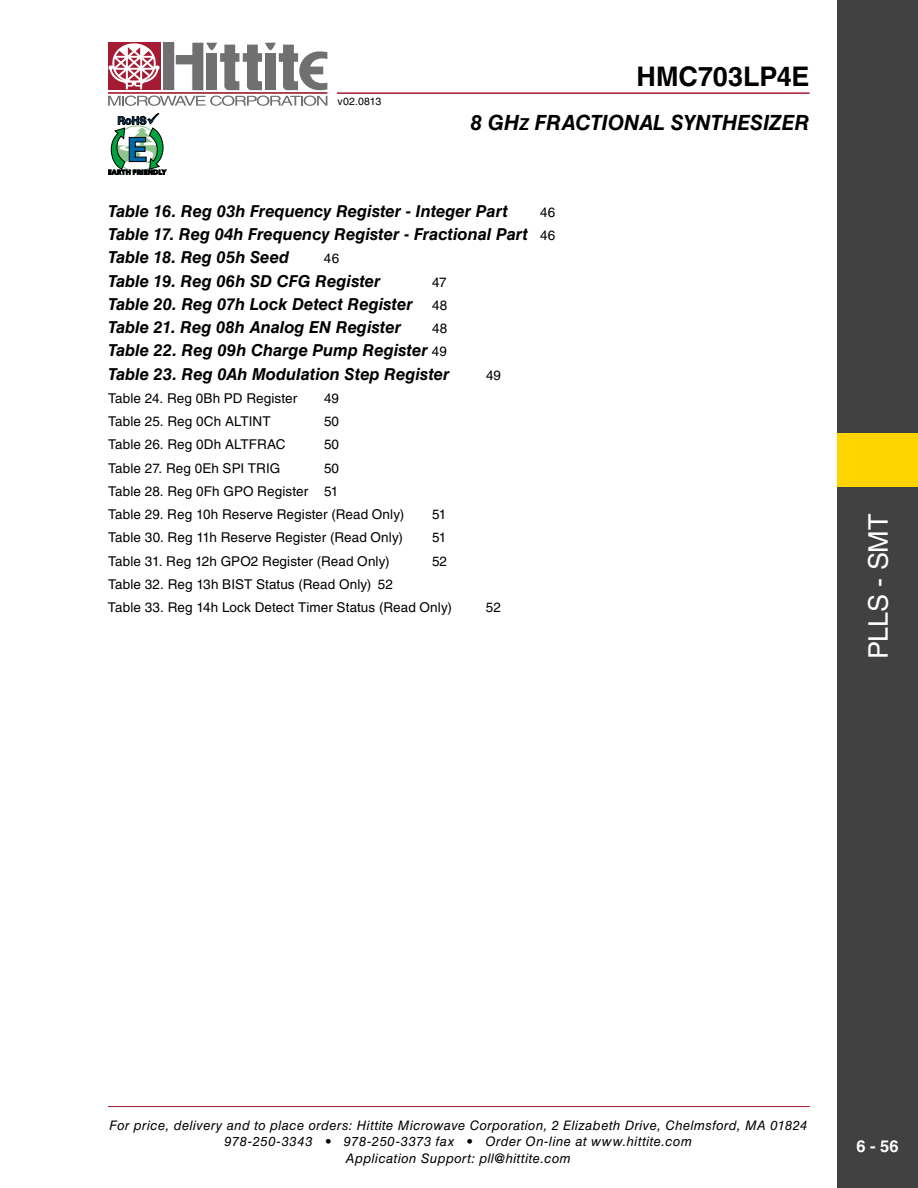
<style>
.page{position:relative;width:918px;height:1188px;background:#fff}
.page>*{position:absolute;margin:0;border:0;box-sizing:border-box;transform-origin:0 0}
.t1{font:700 27px "Helvetica LT Std";color:#000}
.t2{font:27px "Helvetica LT Std";letter-spacing:-.01em;color:#fff}
.t3{font:italic 700 21px "Helvetica LT Std";letter-spacing:-.005em;color:#000}
.t4{font:italic 700 16.5px/23.2px "Helvetica LT Std";letter-spacing:-.005em;color:#000}
.t5{font:700 16.5px "Helvetica LT Std";color:#fff}
.t6{font:13.5px/23.2px "Helvetica LT Std";letter-spacing:.005em;color:#000}
.t7{font:italic 13.2px/16.5px "Helvetica LT Std";letter-spacing:.03em;color:#000;text-align:center}
.t8{font:10.5px "Helvetica LT Std";letter-spacing:.02em;color:#000}
.s1{font-size:16.5px}
.s2{font-weight:400;font-style:normal;font-size:13.5px}
</style>
<div class="page">
<hr style="left:108px;top:1106px;width:702px;height:1px;background:#a41b33">
<div style="left:163px;top:43px;width:11px;height:47px;background:#707071"></div>
<div style="left:108px;top:43px;width:52px;height:47px;background:#a41b33"></div>
<hr style="left:108px;top:92px;width:219px;height:2px;background:#a41b33">
<svg style="left:176px;top:43px;width:151px;height:47px"></svg>
<svg style="left:108px;top:96px;width:219px;height:10px"></svg>
<svg style="left:108px;top:43px;width:52px;height:46px"></svg>
<hr style="left:337px;top:92px;width:473px;height:2px;background:#a41b33">
<svg style="left:108px;top:113px;width:58px;height:62px"></svg>
<div style="left:837px;top:0;width:81px;height:1188px;background:#414141"></div>
<div style="left:837px;top:433px;width:81px;height:54px;background:#ffd400"></div>
<p class="t8" style="left:338px;top:95px;width:45px">v02.0813</p>
<h1 class="t1" style="left:636px;top:60px;width:175px">HMC703LP4E</h1>
<h2 class="t3" style="left:470px;top:109px;width:341px">8 GH<span class="s1">z</span> fractional synthesizer</h2>
<p class="t4" style="left:108px;top:199px;width:402px">Table 16. Reg 03h Frequency Register - Integer Part</p>
<p class="t6" style="left:540px;top:200px;width:17px">46</p>
<p class="t4" style="left:108px;top:222px;width:449px">Table 17. Reg 04h Frequency Register - Fractional Part <span class="s2">46<br></span>Table 18. Reg 05h Seed</p>
<p class="t6" style="left:324px;top:247px;width:17px">46</p>
<p class="t4" style="left:108px;top:269px;width:274px">Table 19. Reg 06h SD CFG Register</p>
<p class="t6" style="left:432px;top:270px;width:16px">47</p>
<p class="t4" style="left:108px;top:292px;width:341px">Table 20. Reg 07h Lock Detect Register <span class="s2">48<br></span>Table 21. Reg 08h Analog EN Register</p>
<p class="t6" style="left:432px;top:317px;width:17px">48</p>
<p class="t4" style="left:108px;top:339px;width:343px">Table 22. Reg 09h Charge Pump Register <span class="s2">49<br></span>Table 23. Reg 0Ah Modulation Step Register</p>
<p class="t6" style="left:486px;top:363px;width:17px">49</p>
<p class="t6" style="left:108px;top:386px;width:191px">Table 24. Reg 0Bh PD Register</p>
<p class="t6" style="left:324px;top:386px;width:17px">49</p>
<p class="t6" style="left:108px;top:410px;width:164px">Table 25. Reg 0Ch ALTINT</p>
<p class="t6" style="left:324px;top:410px;width:17px">50</p>
<p class="t6" style="left:108px;top:433px;width:179px">Table 26. Reg 0Dh ALTFRAC</p>
<p class="t6" style="left:324px;top:433px;width:17px">50</p>
<p class="t6" style="left:108px;top:456px;width:174px">Table 27. Reg 0Eh SPI TRIG</p>
<p class="t6" style="left:108px;top:456px;width:298px;text-indent:216px">50<br>Table 28. Reg 0Fh GPO Register 51<br>Table 29. Reg 10h Reserve Register (Read Only)</p>
<p class="t6" style="left:432px;top:503px;width:16px">51</p>
<p class="t6" style="left:108px;top:526px;width:296px">Table 30. Reg 11h Reserve Register (Read Only)</p>
<p class="t6" style="left:432px;top:526px;width:16px">51</p>
<p class="t6" style="left:108px;top:549px;width:283px">Table 31. Reg 12h GPO2 Register (Read Only)</p>
<p class="t6" style="left:432px;top:549px;width:17px">52</p>
<p class="t6" style="left:108px;top:572px;width:346px">Table 32. Reg 13h BIST Status (Read Only) 52<br>Table 33. Reg 14h Lock Detect Timer Status (Read Only)</p>
<p class="t6" style="left:486px;top:596px;width:17px">52</p>
<h1 class="t2" style="left:863px;top:659px;width:147px;rotate:-90deg">plls - SMT</h1>
<p class="t7" style="left:109px;top:1117px;width:700px">For price, delivery and to place orders: Hittite Microwave Corporation, 2 Elizabeth Drive, Chelmsford, MA 01824<br>978-250-3343 • 978-250-3373 fax • Order On-line at www.hittite.com<br>Application Support: pll@hittite.com</p>
<p class="t5" style="left:856px;top:1136px;width:44px">6 - 56</p>
</div>
